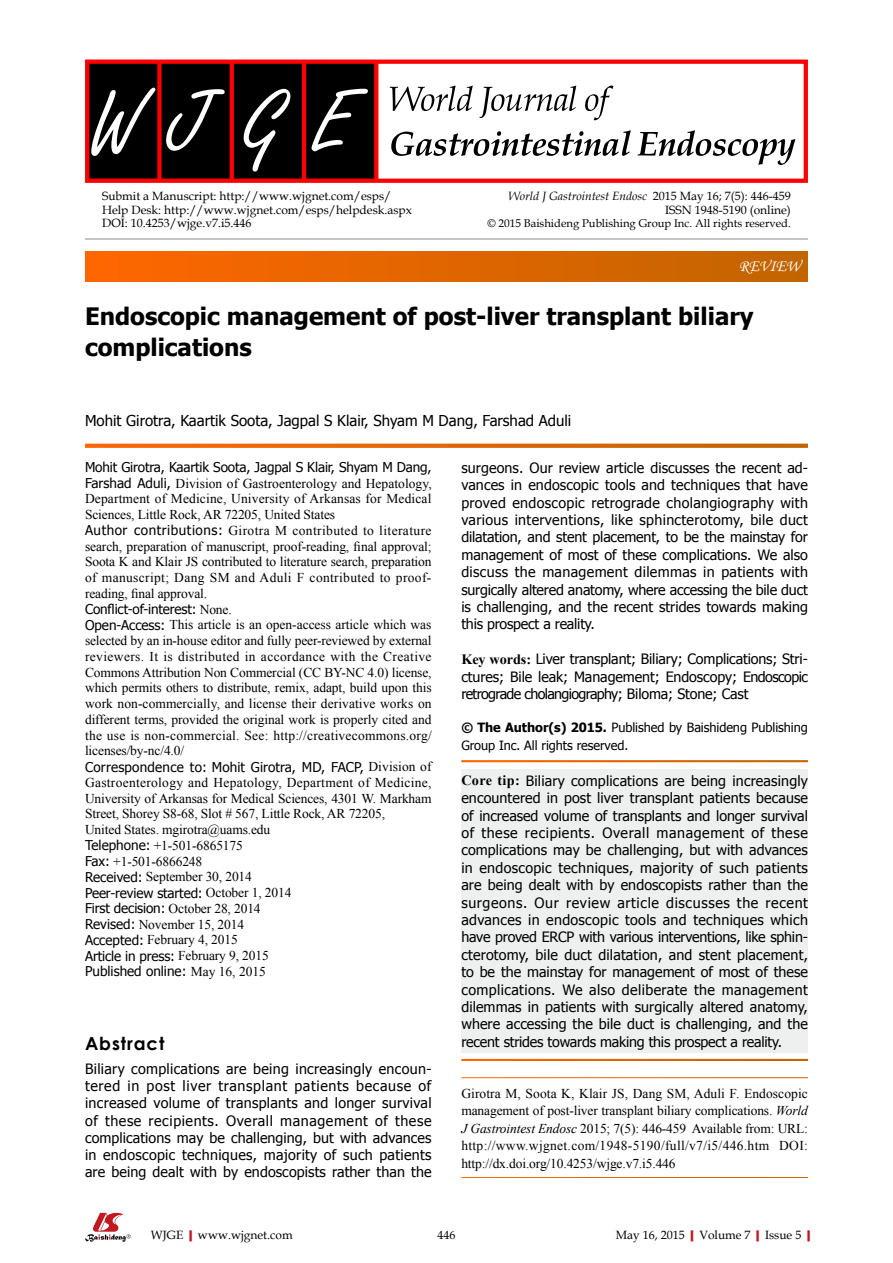
<style>
.page{position:relative;width:893px;height:1263px;background:#fff}
.page>*{position:absolute;margin:0;border:0;box-sizing:border-box;transform-origin:0 0}
.t1{font:700 24px/31.5px "Tahoma";color:#000}
.t2{font:700 18px "Century Gothic";letter-spacing:.05em;color:#000}
.t3{font:16.5px "Monotype Corsiva";color:#fff}
.t4{font:15px "Tahoma";color:#000}
.t5{font:14.25px/17.4px "Tahoma";letter-spacing:-.015em;color:#000;text-align:justify}
.t6{font:13.5px/15.8px "Times New Roman";letter-spacing:-.01em;color:#000}
.t7{font:12.75px/17.4px "Tahoma";letter-spacing:-.005em;color:#000}
.t8{font:12px/13.5px "Book Antiqua";color:#000}
.t9{font:11.25px "Book Antiqua";color:#000}
.s1{font-style:italic}
.s2{font-family:"Tahoma"}
.s3{font-family:"Times New Roman";font-weight:700}
.s4{font-weight:700}
.s5{font-weight:700;color:#c01920}
</style>
<div class="page">
<div style="left:461px;top:770px;width:347px;height:283px;background:#eeefef"></div>
<hr style="left:85px;top:239px;width:723px;height:1px;background:#898989">
<svg style="left:85px;top:1213px;width:46px;height:29px"></svg>
<div style="left:85px;top:252px;width:723px;height:29px;background:linear-gradient(to right,#f60,#c16500)"></div>
<svg style="left:85px;top:444px;width:723px;height:4px;background:#e16a08"></svg>
<div style="left:87px;top:61px;width:289px;height:121px;background:#000"></div>
<div style="left:157px;top:61px;width:5px;height:121px;background:#f00"></div>
<svg style="left:230px;top:65px;width:4px;height:113px"></svg>
<hr style="left:302px;top:61px;width:4px;height:121px;background:#f00">
<svg style="left:374px;top:65px;width:4px;height:113px"></svg>
<div style="left:85px;top:60px;width:723px;height:123px;border:4px solid #f00"></div>
<svg style="left:311px;top:89px;width:57px;height:62px"></svg>
<svg style="left:244px;top:89px;width:46px;height:83px"></svg>
<svg style="left:166px;top:89px;width:59px;height:62px"></svg>
<svg style="left:91px;top:88px;width:64px;height:68px"></svg>
<svg style="left:390px;top:86px;width:223px;height:34px"></svg>
<svg style="left:391px;top:130px;width:404px;height:35px"></svg>
<p class="t8" style="left:102px;top:189px;width:311px">Submit a Manuscript: http://www.wjgnet.com/esps/<br>Help Desk: http://www.wjgnet.com/esps/helpdesk.aspx<br>DOI: 10.4253/wjge.v7.i5.446</p>
<p class="t8" style="left:508px;top:189px;width:284px;text-align:right"><span class="s1">World J Gastrointest Endosc</span> 2015 May 16; 7(5): 446-459<br>ISSN 1948-5190 (online)</p>
<p class="t9" style="left:487px;top:215px;width:305px">© 2015 Baishideng Publishing Group Inc. All rights reserved.</p>
<p class="t3" style="left:739px;top:256px;width:63px">REVIEW</p>
<p class="t1" style="left:85px;top:298px;width:670px">Endoscopic management of post-liver transplant biliary complications</p>
<p class="t4" style="left:85px;top:410px;width:488px">Mohit Girotra, Kaartik Soota, Jagpal S Klair, Shyam M Dang, Farshad Aduli</p>
<p class="t6" style="left:85px;top:460px;width:348px"><span class="s2">Mohit Girotra, Kaartik Soota, Jagpal S Klair, Shyam M Dang, Farshad Aduli,</span> Division of Gastroenterology and Hepatology, Department of Medicine, University of Arkansas for Medical Sciences, Little Rock, AR 72205, United States<br><span class="s2">Author contributions:</span> Girotra M contributed to literature search, preparation of manuscript, proof-reading, final approval; Soota K and Klair JS contributed to literature search, preparation of manuscript; Dang SM and Aduli F contributed to proof&shy;reading, final approval.<br><span class="s2">Conflict-of-interest:</span> None.<br><span class="s2">Open-Access:</span> This article is an open-access article which was selected by an in-house editor and fully peer-reviewed by external reviewers. It is distributed in accordance with the Creative Commons Attribution Non Commercial (CC BY-NC 4.0) license, which permits others to distribute, remix, adapt, build upon this work non-commercially, and license their derivative works on different terms, provided the original work is properly cited and the use is non-commercial. See: http://creativecommons.org/ licenses/by-nc/4.0/<br><span class="s2">Correspondence to: Mohit Girotra, MD, FACP,</span> Division of Gastroenterology and Hepatology, Department of Medicine, University of Arkansas for Medical Sciences, 4301 W. Markham Street, Shorey S8-68, Slot # 567, Little Rock, AR 72205,<br>United States. mgirotra@uams.edu<br><span class="s2">Telephone:</span> +1-501-6865175<br><span class="s2">Fax:</span> +1-501-6866248<br><span class="s2">Received:</span> September 30, 2014<br><span class="s2">Peer-review started:</span> October 1, 2014<br><span class="s2">First decision:</span> October 28, 2014<br><span class="s2">Revised:</span> November 15, 2014<br><span class="s2">Accepted:</span> February 4, 2015<br><span class="s2">Article in press:</span> February 9, 2015<br><span class="s2">Published online:</span> May 16, 2015</p>
<p class="t5" style="left:461px;top:458px;width:348px">surgeons. Our review article discusses the recent ad&shy;vances in endoscopic tools and techniques that have proved endoscopic retrograde cholangiography with various interventions, like sphincterotomy, bile duct dilatation, and stent placement, to be the mainstay for management of most of these complications. We also discuss the management dilemmas in patients with surgically altered anatomy, where accessing the bile duct is challenging, and the recent strides towards making this prospect a reality.</p>
<p class="t5" style="left:461px;top:650px;width:348px"><span class="s3">Key words:</span> Liver transplant; Biliary; Complications; Stri&shy;ctures; Bile leak; Management; Endoscopy; Endos-copic retrograde cholangiography; Biloma; Stone; Cast</p>
<p class="t7" style="left:461px;top:718px;width:348px"><span class="s4">© The Author(s) 2015.</span> Published by Baishideng Publishing<br>Group Inc. All rights reserved.</p>
<p class="t5" style="left:461px;top:771px;width:348px"><span class="s3">Core tip:</span> Biliary complications are being increasingly encountered in post liver transplant patients because of increased volume of transplants and longer survival of these recipients. Overall management of these complications may be challenging, but with advances in endoscopic techniques, majority of such patients are being dealt with by endoscopists rather than the surgeons. Our review article discusses the recent advan-ces in endoscopic tools and techniques which have proved ERCP with various interventions, like sphin&shy;cterotomy, bile duct dilatation, and stent placement, to be the mainstay for management of most of these complications. We also deliberate the management dilemmas in patients with surgically altered anatomy, where accessing the bile duct is challenging, and the recent strides towards making this prospect a reality.</p>
<p class="t6" style="left:461px;top:1084px;width:348px;line-height:17.4px;text-align:justify">Girotra M, Soota K, Klair JS, Dang SM, Aduli F. Endoscopic management of post-liver transplant biliary complications. <span class="s1">World J Gastrointest Endosc</span> 2015; 7(5): 446-459 Available from: URL: http://www.wjgnet.com/1948-5190/full/v7/i5/446.htm DOI: http://dx.doi.org/10.4253/wjge.v7.i5.446</p>
<p class="t2" style="left:85px;top:1030px;width:81px">Abstract</p>
<p class="t5" style="left:85px;top:1059px;width:348px">Biliary complications are being increasingly encoun&shy;tered in post liver transplant patients because of increased volume of transplants and longer survival of these recipients. Overall management of these complications may be challenging, but with advances in endoscopic techniques, majority of such patients are being dealt with by endoscopists rather than the</p>
<p class="t8" style="left:151px;top:1227px;width:143px">WJGE<span class="s5">|</span>www.wjgnet.com</p>
<p class="t8" style="left:437px;top:1227px;width:19px">446</p>
<p class="t8" style="left:616px;top:1227px;width:202px">May 16, 2015<span class="s5">|</span>Volume 7<span class="s5">|</span>Issue 5<span class="s5">|</span></p>
</div>
